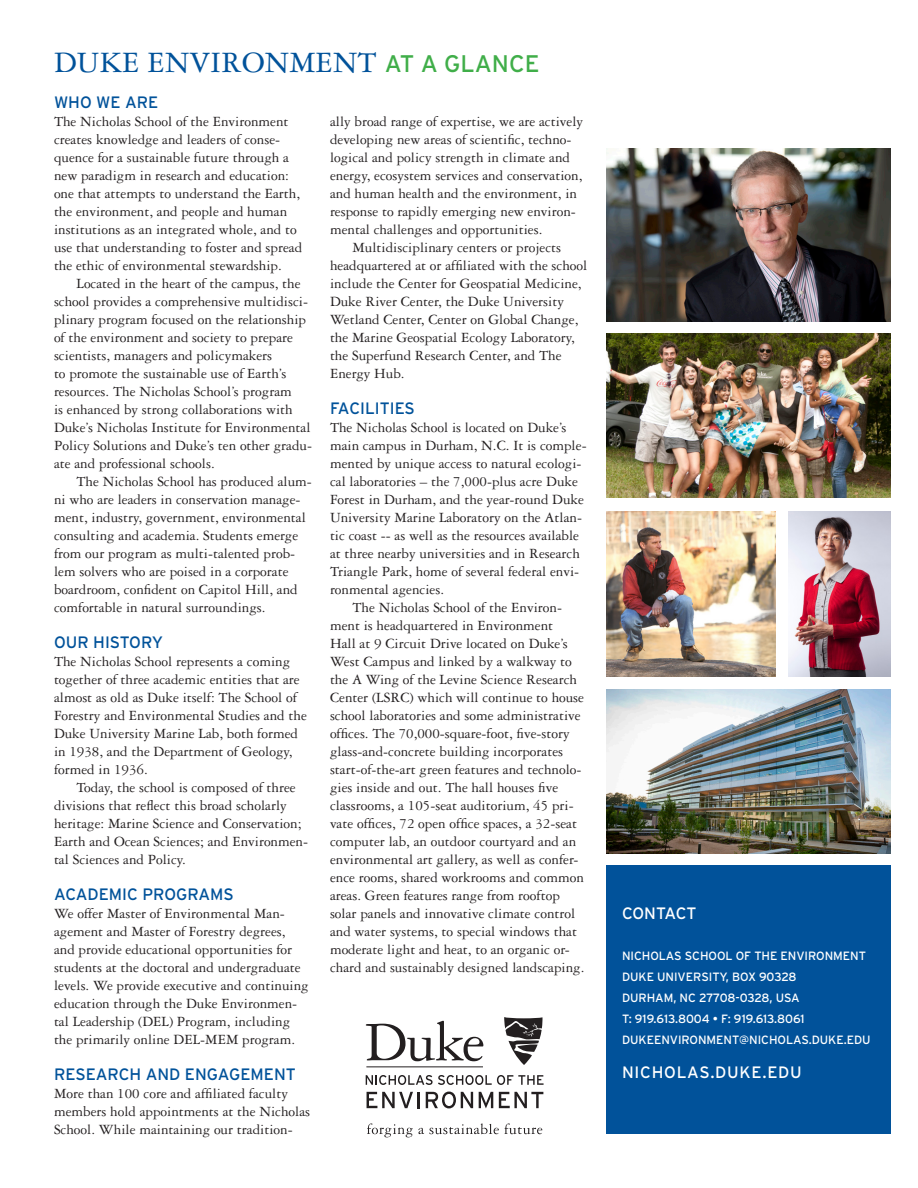
<style>
.page{position:relative;width:918px;height:1188px;background:#fff}
.page>*{position:absolute;margin:0;border:0;box-sizing:border-box;transform-origin:0 0}
.t1{font:31.5px "Garamond 3 LT Std";color:#01529a}
.t2{font:16.5px "Interstate";color:#01529a}
.t3{font:16.5px "Interstate";letter-spacing:.045em;color:#fff}
.t4{font:16.5px "Interstate";letter-spacing:-.02em;color:#fff}
.t5{font:15px/18px "Garamond 3 LT Std";color:#231f20}
.t6{font:12px "Interstate";letter-spacing:-.005em;color:#fff}
.s1{font-family:"Interstate";font-size:24px;color:#40ae49}
</style>
<div class="page">
<div style="left:606px;top:865px;width:284px;height:269px;background:#01529a"></div>
<svg style="left:366px;top:1021px;width:117px;height:40px"></svg>
<svg style="left:504px;top:1017px;width:39px;height:48px"></svg>
<svg style="left:366px;top:1075px;width:178px;height:10px"></svg>
<svg style="left:367px;top:1092px;width:53px;height:16px"></svg>
<svg style="left:426px;top:1092px;width:47px;height:16px"></svg>
<svg style="left:479px;top:1092px;width:14px;height:16px"></svg>
<svg style="left:499px;top:1092px;width:44px;height:16px"></svg>
<hr style="left:366px;top:1066px;width:117px;height:1px;background:#231f20">
<svg style="left:367px;top:1124px;width:175px;height:13px"></svg>
<img style="left:606px;top:512px;width:169px;height:164px">
<img style="left:606px;top:148px;width:284px;height:174px">
<img style="left:606px;top:689px;width:284px;height:164px">
<img style="left:788px;top:512px;width:102px;height:164px">
<img style="left:606px;top:334px;width:284px;height:164px">
<p class="t1" style="left:54px;top:45px;width:487px">DUKE ENVIRONMENT <span class="s1">AT A GLANCE</span></p>
<p class="t2" style="left:54px;top:93px;width:106px">WHO WE ARE</p>
<p class="t5" style="left:54px;top:113px;width:250px">The Nicholas School of the Environment creates knowledge and leaders of conse&shy;quence for a sustainable future through a new paradigm in research and education: one that attempts to understand the Earth, the environment, and people and human institutions as an integrated whole, and to use that understanding to foster and spread the ethic of environmental stewardship.</p>
<p class="t5" style="left:54px;top:275px;width:260px;text-indent:22px">Located in the heart of the campus, the school provides a comprehensive multidisci&shy;plinary program focused on the relationship of the environment and society to prepare scientists, managers and policymakers<br>to promote the sustainable use of Earth’s resources. The Nicholas School’s program<br>is enhanced by strong collaborations with Duke’s Nicholas Institute for Environmental Policy Solutions and Duke’s ten other gradu&shy;ate and professional schools.</p>
<p class="t5" style="left:54px;top:473px;width:259px;text-indent:22px">The Nicholas School has produced alum&shy;ni who are leaders in conservation manage&shy;ment, industry, government, environmental consulting and academia. Students emerge from our program as multi-talented prob&shy;lem solvers who are poised in a corporate boardroom, confident on Capitol Hill, and comfortable in natural surroundings.</p>
<p class="t2" style="left:54px;top:633px;width:111px">OUR HISTORY</p>
<p class="t5" style="left:54px;top:653px;width:254px">The Nicholas School represents a coming together of three academic entities that are almost as old as Duke itself: The School of Forestry and Environmental Studies and the Duke University Marine Lab, both formed in 1938, and the Department of Geology, formed in 1936.</p>
<p class="t5" style="left:54px;top:779px;width:256px;text-indent:22px">Today, the school is composed of three divisions that reflect this broad scholarly heritage: Marine Science and Conservation; Earth and Ocean Sciences; and Environmen&shy;tal Sciences and Policy.</p>
<p class="t2" style="left:54px;top:885px;width:181px">ACADEMIC PROGRAMS</p>
<p class="t5" style="left:54px;top:905px;width:256px">We offer Master of Environmental Man&shy;agement and Master of Forestry degrees, and provide educational opportunities for students at the doctoral and undergraduate levels. We provide executive and continuing education through the Duke Environmen&shy;tal Leadership (DEL) Program, including the primarily online DEL-MEM program.</p>
<p class="t2" style="left:54px;top:1065px;width:243px">RESEARCH AND ENGAGEMENT</p>
<p class="t5" style="left:54px;top:1085px;width:258px">More than 100 core and affiliated faculty members hold appointments at the Nicholas<br>School. While maintaining our tradition-</p>
<p class="t5" style="left:330px;top:113px;width:255px">ally broad range of expertise, we are actively developing new areas of scientific, techno&shy;logical and policy strength in climate and energy, ecosystem services and conservation, and human health and the environment, in response to rapidly emerging new environ&shy;mental challenges and opportunities.</p>
<p class="t5" style="left:330px;top:239px;width:259px;text-indent:22px">Multidisciplinary centers or projects headquartered at or affiliated with the school include the Center for Geospatial Medicine, Duke River Center, the Duke University Wetland Center, Center on Global Change, the Marine Geospatial Ecology Laboratory, the Superfund Research Center, and The Energy Hub.</p>
<p class="t2" style="left:330px;top:399px;width:86px">FACILITIES</p>
<p class="t5" style="left:330px;top:419px;width:258px">The Nicholas School is located on Duke’s main campus in Durham, N.C. It is comple&shy;mented by unique access to natural ecologi&shy;cal laboratories – the 7,000-plus acre Duke Forest in Durham, and the year-round Duke University Marine Laboratory on the Atlan&shy;tic coast -- as well as the resources available at three nearby universities and in Research Triangle Park, home of several federal envi&shy;ronmental agencies.</p>
<p class="t5" style="left:330px;top:599px;width:256px;text-indent:22px">The Nicholas School of the Environ&shy;ment is headquartered in Environment<br>Hall at 9 Circuit Drive located on Duke’s West Campus and linked by a walkway to the A Wing of the Levine Science Research Center (LSRC) which will continue to house school laboratories and some administrative offices. The 70,000-square-foot, five-story glass-and-concrete building incorporates start-of-the-art green features and technolo&shy;gies inside and out. The hall houses five classrooms, a 105-seat auditorium, 45 pri&shy;vate offices, 72 open office spaces, a 32-seat computer lab, an outdoor courtyard and an environmental art gallery, as well as confer&shy;ence rooms, shared workrooms and common areas. Green features range from rooftop solar panels and innovative climate control and water systems, to special windows that moderate light and heat, to an organic or&shy;chard and sustainably designed landscaping.</p>
<p class="t4" style="left:622px;top:904px;width:76px">CONTACT</p>
<p class="t6" style="left:622px;top:949px;width:245px">NICHOLAS SCHOOL OF THE ENVIRONMENT</p>
<p class="t6" style="left:622px;top:970px;width:176px">DUKE UNIVERSITY, BOX 90328</p>
<p class="t6" style="left:622px;top:991px;width:179px">DURHAM, NC 27708-0328, USA</p>
<p class="t6" style="left:622px;top:1012px;width:184px">T: 919.613.8004 • F: 919.613.8061</p>
<p class="t6" style="left:622px;top:1033px;width:250px">DUKEENVIRONMENT@NICHOLAS.DUKE.EDU</p>
<p class="t3" style="left:622px;top:1063px;width:181px">NICHOLAS.DUKE.EDU</p>
</div>
